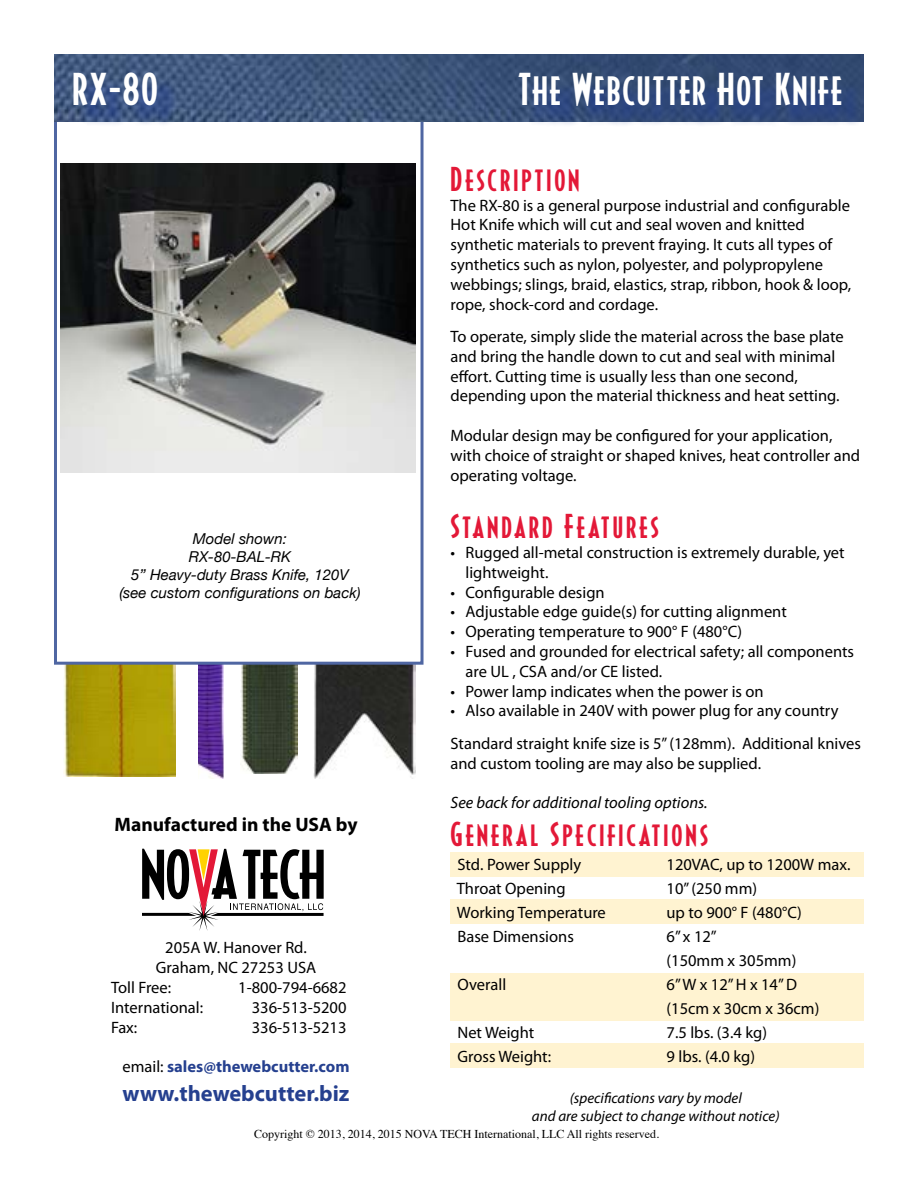
<style>
.page{position:relative;width:918px;height:1188px;background:#fff}
.page>*{position:absolute;margin:0;border:0;box-sizing:border-box;transform-origin:0 0}
.t1{font:42px "Decotura ICG";letter-spacing:.04em;color:#fff}
.t2{font:31.5px "Decotura ICG";letter-spacing:.09em;color:#e31837}
.t3{font:700 22.5px "Myriad Pro";color:#25408f}
.t4{font:700 19.5px "Myriad Pro";color:#000}
.t5{font:16.5px/19.8px "Myriad Pro";color:#000}
.t6{font:italic 16.5px "Myriad Pro";color:#000}
.t7{font:700 16.5px "Myriad Pro";color:#25408f}
.t8{font:italic 15px/18px "Helvetica Neue";color:#000;text-align:center}
.t9{font:italic 15px/18px "Myriad Pro";color:#000;text-align:center}
.t10{font:12px "Times";color:#000}
.s1{font-weight:400;color:#000}
</style>
<div class="page">
<div style="left:451px;top:853px;width:413px;height:24px;background:#fff3d1"></div>
<div style="left:451px;top:899px;width:413px;height:24px;background:#fff3d1"></div>
<div style="left:451px;top:973px;width:413px;height:47px;background:#fff3d1"></div>
<div style="left:451px;top:1043px;width:413px;height:25px;background:#fff3d1"></div>
<img style="left:198px;top:665px;width:26px;height:114px">
<img style="left:63px;top:665px;width:113px;height:112px">
<img style="left:240px;top:665px;width:58px;height:109px">
<img style="left:314px;top:665px;width:102px;height:114px">
<img style="left:60px;top:163px;width:355px;height:310px">
<div style="left:54px;top:103px;width:370px;height:562px;border:3px solid #4f66a2"></div>
<svg style="left:142px;top:849px;width:182px;height:82px"></svg>
<img style="left:54px;top:54px;width:810px;height:67px">
<div style="left:80px;top:79px;width:783px;height:49px;background:#25408f;opacity:.75"></div>
<h1 class="t1" style="left:73px;top:64px;width:87px">RX-80</h1>
<h1 class="t1" style="left:518px;top:64px;width:326px">The Webcutter Hot Knife</h1>
<p class="t8" style="left:119px;top:531px;width:243px">Model shown:<br>RX-80-BAL-RK<br>5” Heavy-duty Brass Knife, 120V (see custom configurations on back)</p>
<p class="t4" style="left:115px;top:812px;width:245px">Manufactured in the USA by</p>
<p class="t5" style="left:165px;top:938px;width:143px">205A W. Hanover Rd.</p>
<p class="t5" style="left:156px;top:958px;width:162px">Graham, NC 27253 USA</p>
<p class="t5" style="left:111px;top:977px;width:62px">Toll Free:</p>
<p class="t5" style="left:238px;top:977px;width:110px">1-800-794-6682</p>
<p class="t5" style="left:111px;top:997px;width:94px">International:</p>
<p class="t5" style="left:252px;top:997px;width:96px">336-513-5200</p>
<p class="t5" style="left:111px;top:1017px;width:28px">Fax:</p>
<p class="t5" style="left:252px;top:1017px;width:96px">336-513-5213</p>
<p class="t7" style="left:123px;top:1056px;width:228px"><span class="s1">email:</span> sales@thewebcutter.com</p>
<h3 class="t3" style="left:123px;top:1079px;width:228px">www.thewebcutter.biz</h3>
<h2 class="t2" style="left:451px;top:160px;width:131px">Description</h2>
<p class="t5" style="left:451px;top:195px;width:402px">The RX-80 is a general purpose industrial and configurable Hot Knife which will cut and seal woven and knitted synthetic materials to prevent fraying. It cuts all types of synthetics such as nylon, polyester, and polypropylene webbings; slings, braid, elastics, strap, ribbon, hook &amp; loop, rope, shock-cord and cordage.</p>
<p class="t5" style="left:451px;top:326px;width:395px">To operate, simply slide the material across the base plate and bring the handle down to cut and seal with minimal effort. Cutting time is usually less than one second, depending upon the material thickness and heat setting.</p>
<p class="t5" style="left:451px;top:425px;width:411px">Modular design may be configured for your application, with choice of straight or shaped knives, heat controller and operating voltage.</p>
<h2 class="t2" style="left:451px;top:507px;width:210px">Standard Features</h2>
<p class="t5" style="left:466px;top:542px;width:381px;text-indent:-15px">• Rugged all-metal construction is extremely durable, yet lightweight.</p>
<p class="t5" style="left:451px;top:582px;width:156px">• Configurable design</p>
<p class="t5" style="left:451px;top:602px;width:338px">• Adjustable edge guide(s) for cutting alignment</p>
<p class="t5" style="left:451px;top:621px;width:293px">• Operating temperature to 900° F (480°C)</p>
<p class="t5" style="left:466px;top:641px;width:390px;text-indent:-15px">• Fused and grounded for electrical safety; all components are UL , CSA and/or CE listed.</p>
<p class="t5" style="left:451px;top:681px;width:315px">• Power lamp indicates when the power is on</p>
<p class="t5" style="left:451px;top:694px;width:412px;line-height:32.4px">• Also available in 240V with power plug for any country<br>Standard straight knife size is 5” (128mm). Additional knives</p>
<p class="t5" style="left:451px;top:753px;width:312px">and custom tooling are may also be supplied.</p>
<p class="t6" style="left:451px;top:792px;width:259px">See back for additional tooling options.</p>
<h2 class="t2" style="left:451px;top:815px;width:259px">General Specifications</h2>
<p class="t5" style="left:458px;top:854px;width:125px">Std. Power Supply</p>
<p class="t5" style="left:667px;top:854px;width:185px">120VAC, up to 1200W max.</p>
<p class="t5" style="left:457px;top:878px;width:110px">Throat Opening</p>
<p class="t5" style="left:667px;top:878px;width:92px">10” (250 mm)</p>
<p class="t5" style="left:457px;top:902px;width:150px">Working Temperature</p>
<p class="t5" style="left:667px;top:902px;width:137px">up to 900° F (480°C)</p>
<p class="t5" style="left:458px;top:926px;width:118px">Base Dimensions</p>
<p class="t5" style="left:667px;top:924px;width:131px;line-height:24px">6” x 12”<br>(150mm x 305mm)</p>
<p class="t5" style="left:458px;top:974px;width:50px">Overall</p>
<p class="t5" style="left:667px;top:972px;width:154px;line-height:24px">6” W x 12” H x 14” D (15cm x 30cm x 36cm)</p>
<p class="t5" style="left:458px;top:1022px;width:78px">Net Weight</p>
<p class="t5" style="left:667px;top:1022px;width:102px">7.5 lbs. (3.4 kg)</p>
<p class="t5" style="left:458px;top:1046px;width:95px">Gross Weight:</p>
<p class="t5" style="left:667px;top:1046px;width:90px">9 lbs. (4.0 kg)</p>
<p class="t9" style="left:532px;top:1089px;width:249px">(specifications vary by model<br>and are subject to change without notice)</p>
<p class="t10" style="left:254px;top:1123px;width:406px">Copyright © 2013, 2014, 2015 NOVA TECH International, LLC All rights reserved.</p>
</div>
